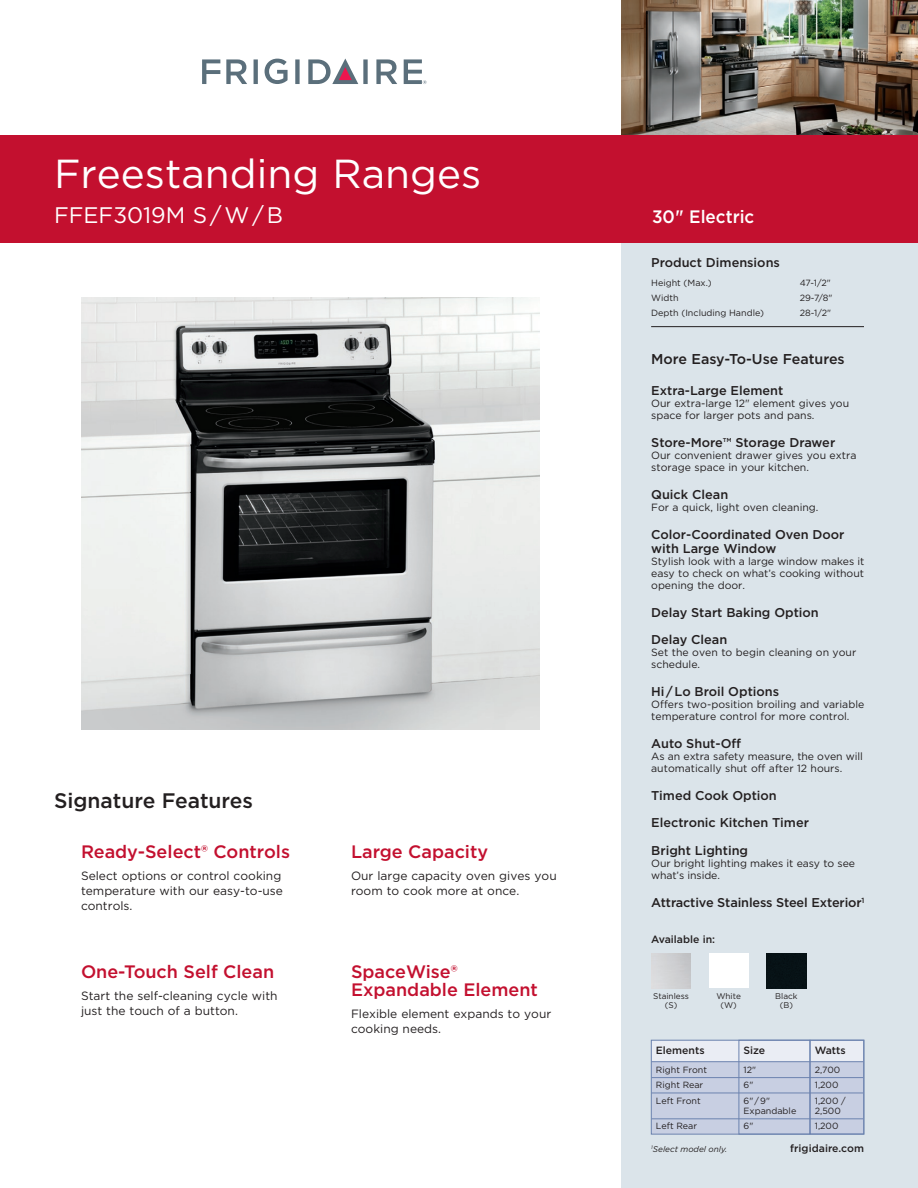
<style>
.page{position:relative;width:918px;height:1188px;background:#fff}
.page>*{position:absolute;margin:0;border:0;box-sizing:border-box;transform-origin:0 0}
.t1{font:40.5px "Gotham";color:#fff}
.t2{font:22.5px "Gotham";color:#fff}
.t3{font:500 21px "Gotham";color:#231f20}
.t4{font:500 18px/18px "Gotham";color:#c3102f}
.t5{font:500 18px "Gotham";color:#fff;scale:.95 1}
.t6{font:500 14.25px "Gotham";color:#231f20}
.t7{font:500 12.75px/27.8px "Gotham";color:#231f20}
.t8{font:12px/15px "Gotham";color:#231f20}
.t9{font:10.5px/12px "Gotham";color:#231f20}
.t10{font:500 10.5px "Gotham";color:#231f20}
.t11{font:9px/15.3px "Gotham";color:#231f20}
.t12{font:8.25px/9px "Gotham";color:#231f20;text-align:center}
.t13{font:italic 8.25px "Gotham";color:#231f20}
</style>
<div class="page">
<svg style="left:265px;top:59px;width:23px;height:25px"></svg>
<svg style="left:202px;top:59px;width:18px;height:25px"></svg>
<svg style="left:226px;top:59px;width:21px;height:25px"></svg>
<svg style="left:254px;top:59px;width:4px;height:25px"></svg>
<svg style="left:295px;top:59px;width:5px;height:25px"></svg>
<svg style="left:376px;top:59px;width:21px;height:25px"></svg>
<svg style="left:308px;top:59px;width:60px;height:25px"></svg>
<svg style="left:404px;top:59px;width:23px;height:25px"></svg>
<div style="left:621px;top:0;width:297px;height:1188px;background:#dbe4ea"></div>
<img style="left:621px;top:0;width:297px;height:135px">
<div style="left:0;top:135px;width:918px;height:108px;background:#c3102f"></div>
<img style="left:81px;top:297px;width:459px;height:432px">
<hr style="left:651px;top:326px;width:213px;height:1px;background:#231f20">
<div style="left:709px;top:954px;width:40px;height:34px;background:#fff"></div>
<img style="left:767px;top:954px;width:39px;height:34px">
<div style="left:651px;top:1040px;width:213px;height:94px;background:#c8cfe2"></div>
<div style="left:651px;top:1040px;width:212px;height:22px;background:#eaedf4"></div>
<hr style="left:651px;top:1061px;width:212px;height:1px;background:#6c83af">
<hr style="left:651px;top:1077px;width:212px;height:1px;background:#6c83af">
<hr style="left:651px;top:1093px;width:212px;height:1px;background:#6c83af">
<hr style="left:651px;top:1119px;width:212px;height:1px;background:#6c83af">
<div style="left:651px;top:1040px;width:213px;height:94px;border:1px solid #6c83af"></div>
<div style="left:810px;top:1040px;width:54px;height:94px;border:1px solid #6c83af"></div>
<div style="left:739px;top:1040px;width:71px;height:94px;border:1px solid #6c83af"></div>
<h1 class="t1" style="left:54px;top:147px;width:429px">Freestanding Ranges</h1>
<h2 class="t2" style="left:54px;top:201px;width:231px">FFEF3019M S / W / B</h2>
<h3 class="t3" style="left:54px;top:787px;width:201px">Signature Features</h3>
<h3 class="t4" style="left:81px;top:843px;width:211px">Ready-Select® Controls</h3>
<p class="t8" style="left:81px;top:868px;width:204px">Select options or control cooking temperature with our easy-to-use controls.</p>
<h3 class="t4" style="left:81px;top:963px;width:195px">One-Touch Self Clean</h3>
<p class="t8" style="left:81px;top:988px;width:198px">Start the self-cleaning cycle with just the touch of a button.</p>
<h3 class="t4" style="left:351px;top:843px;width:139px">Large Capacity</h3>
<p class="t8" style="left:351px;top:868px;width:207px">Our large capacity oven gives you room to cook more at once.</p>
<h3 class="t4" style="left:351px;top:963px;width:188px">SpaceWise®<br>Expandable Element</h3>
<p class="t8" style="left:351px;top:1006px;width:202px">Flexible element expands to your cooking needs.</p>
<h3 class="t5" style="left:652px;top:205px;width:109px">30" Electric</h3>
<p class="t7" style="left:651px;top:249px;width:130px">Product Dimensions</p>
<p class="t11" style="left:651px;top:275px;width:62px">Height (Max.)</p>
<p class="t11" style="left:800px;top:275px;width:33px">47-1/2"</p>
<p class="t11" style="left:651px;top:290px;width:29px">Width</p>
<p class="t11" style="left:800px;top:290px;width:34px">29-7/8"</p>
<p class="t11" style="left:651px;top:305px;width:114px">Depth (Including Handle)</p>
<p class="t11" style="left:800px;top:305px;width:33px">28-1/2"</p>
<h3 class="t6" style="left:651px;top:349px;width:195px">More Easy-To-Use Features</h3>
<p class="t7" style="left:651px;top:377px;width:134px">Extra-Large Element</p>
<p class="t9" style="left:651px;top:397px;width:199px">Our extra-large 12" element gives you space for larger pots and pans.</p>
<p class="t7" style="left:651px;top:429px;width:186px">Store-More™ Storage Drawer</p>
<p class="t9" style="left:651px;top:449px;width:207px">Our convenient drawer gives you extra storage space in your kitchen.</p>
<p class="t7" style="left:651px;top:480px;width:79px">Quick Clean</p>
<p class="t9" style="left:651px;top:501px;width:169px">For a quick, light oven cleaning.</p>
<p class="t7" style="left:651px;top:527px;width:195px;line-height:14.2px">Color-Coordinated Oven Door with Large Window</p>
<p class="t9" style="left:651px;top:555px;width:215px;text-align:justify">Stylish look with a large window makes it easy to check on what’s cooking without opening the door.</p>
<p class="t7" style="left:651px;top:598px;width:169px">Delay Start Baking Option<br>Delay Clean</p>
<p class="t9" style="left:651px;top:646px;width:207px">Set the oven to begin cleaning on your schedule.</p>
<p class="t7" style="left:651px;top:678px;width:129px">Hi / Lo Broil Options</p>
<p class="t9" style="left:651px;top:698px;width:215px">Offers two-position broiling and variable temperature control for more control.</p>
<p class="t7" style="left:651px;top:729px;width:91px">Auto Shut-Off</p>
<p class="t9" style="left:651px;top:750px;width:213px">As an extra safety measure, the oven will automatically shut off after 12 hours.</p>
<p class="t7" style="left:651px;top:781px;width:159px">Timed Cook Option<br>Electronic Kitchen Timer<br>Bright Lighting</p>
<p class="t9" style="left:651px;top:857px;width:205px">Our bright lighting makes it easy to see what’s inside.</p>
<p class="t7" style="left:651px;top:888px;width:215px">Attractive Stainless Steel Exterior<sup>1</sup></p>
<p class="t10" style="left:651px;top:933px;width:65px">Available in:</p>
<p class="t12" style="left:653px;top:992px;width:37px">Stainless (S)</p>
<p class="t12" style="left:716px;top:992px;width:26px">White (W)</p>
<p class="t12" style="left:775px;top:992px;width:24px">Black (B)</p>
<p class="t10" style="left:656px;top:1044px;width:50px">Elements</p>
<p class="t11" style="left:656px;top:1062px;width:53px">Right Front<br>Right Rear<br>Left Front</p>
<p class="t11" style="left:656px;top:1118px;width:43px">Left Rear</p>
<p class="t10" style="left:744px;top:1044px;width:23px">Size</p>
<p class="t11" style="left:744px;top:1062px;width:28px">12"<br>6"<br>6" / 9"</p>
<p class="t11" style="left:744px;top:1103px;width:54px">Expandable<br>6"</p>
<p class="t10" style="left:815px;top:1044px;width:32px">Watts</p>
<p class="t11" style="left:815px;top:1062px;width:32px">2,700<br>1,200<br>1,200 /</p>
<p class="t11" style="left:815px;top:1103px;width:27px">2,500<br>1,200</p>
<p class="t13" style="left:651px;top:1144px;width:77px"><sup>1</sup>Select model only.</p>
<p class="t10" style="left:790px;top:1141px;width:75px">frigidaire.com</p>
</div>
